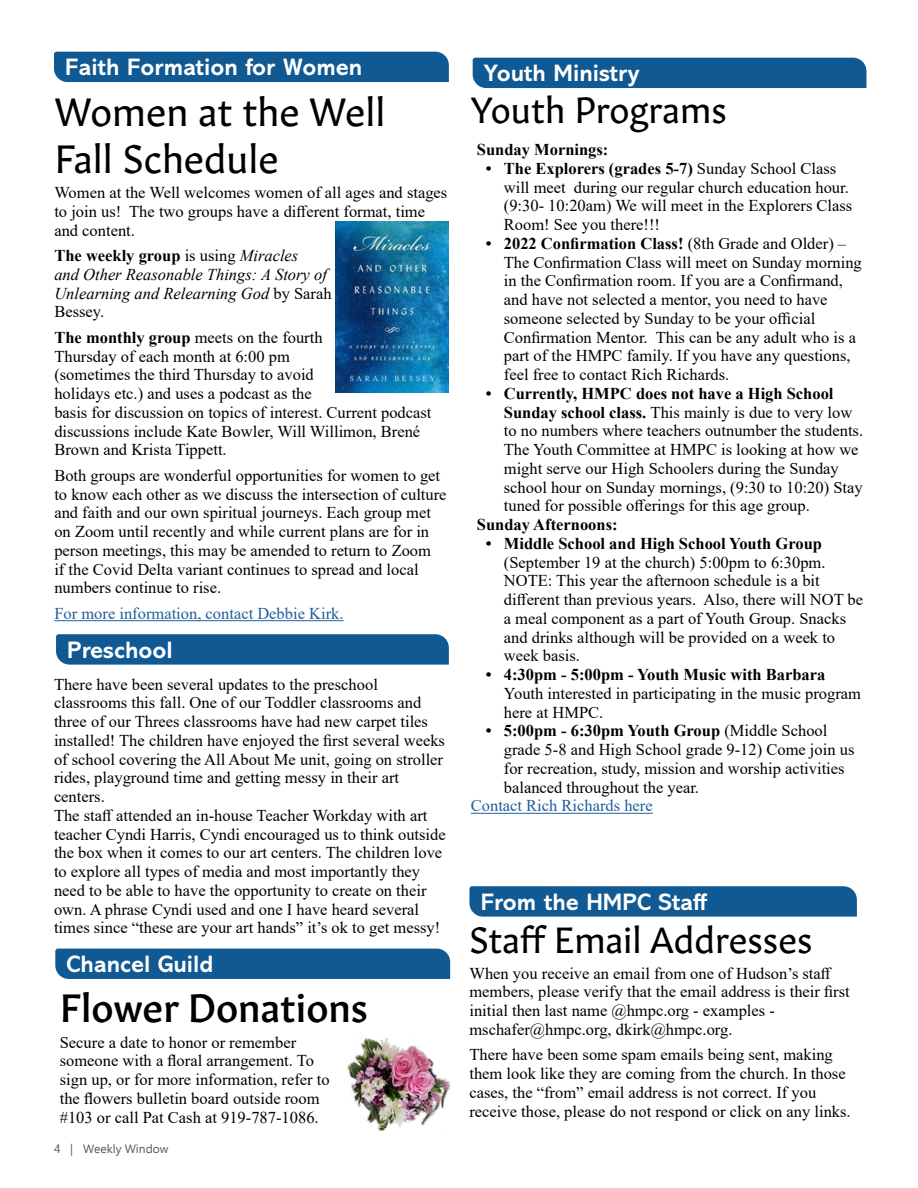
<style>
.page{position:relative;width:918px;height:1188px;background:#fff}
.page>*{position:absolute;margin:0;border:0;box-sizing:border-box;transform-origin:0 0}
.t1{font:39px/46.8px "Gitan Latn";color:#000}
.t2{font:39px "Gitan Latn Me";color:#000}
.t3{font:36px "Gitan Latn";color:#000}
.t4{font:700 24px "Abadi MT Pro";color:#fff}
.t5{font:16.5px/18.8px "Times New Roman";color:#000}
.t6{font:700 16.5px "Times New Roman";color:#000}
.t7{font:italic 16.5px/18.8px "Times New Roman";color:#000}
.t8{font:16.5px "Times New Roman";color:#215e9e}
.t9{font:12px "Ebrima";color:#58595b}
.s1{font-weight:700;font-style:normal}
.s2{font-style:normal}
.s3{font-weight:700}
</style>
<div class="page">
<div style="left:54px;top:52px;width:395px;height:30px;background:#105992"></div>
<hr style="left:54px;top:620px;width:290px;height:1px;background:#215e9e">
<img style="left:336px;top:221px;width:113px;height:171px">
<div style="left:473px;top:58px;width:393px;height:30px;background:#105992"></div>
<hr style="left:471px;top:813px;width:182px;height:1px;background:#215e9e">
<div style="left:55px;top:949px;width:395px;height:30px;background:#105992"></div>
<img style="left:347px;top:1033px;width:104px;height:99px">
<svg style="left:56px;top:634px;width:393px;height:31px;background:#165d94"></svg>
<svg style="left:469px;top:886px;width:388px;height:31px;background:#165d95"></svg>
<h3 class="t4" style="left:65px;top:53px;width:299px">Faith Formation for Women</h3>
<h1 class="t1" style="left:54px;top:85px;width:333px">Women at the Well<br>Fall Schedule</h1>
<p class="t5" style="left:54px;top:183px;width:394px">Women at the Well welcomes women of all ages and stages to join us! The two groups have a different format, time and content.</p>
<p class="t7" style="left:54px;top:246px;width:279px"><span class="s1">The weekly group</span> <span class="s2">is using</span> Miracles<br>and Other Reasonable Things: A Story of<br>Unlearning and Relearning God <span class="s2">by Sarah<br>Bessey.</span></p>
<p class="t5" style="left:54px;top:327px;width:379px"><span class="s3">The monthly group</span> meets on the fourth<br>Thursday of each month at 6:00 pm<br>(sometimes the third Thursday to avoid<br>holidays etc.) and uses a podcast as the<br>basis for discussion on topics of interest. Current podcast discussions include Kate Bowler, Will Willimon, Brené Brown and Krista Tippett.</p>
<p class="t5" style="left:54px;top:465px;width:394px">Both groups are wonderful opportunities for women to get to know each other as we discuss the intersection of culture and faith and our own spiritual journeys. Each group met on Zoom until recently and while current plans are for in person meetings, this may be amended to return to Zoom<br>if the Covid Delta variant continues to spread and local numbers continue to rise.</p>
<p class="t8" style="left:54px;top:602px;width:291px">For more information, contact Debbie Kirk.</p>
<h3 class="t4" style="left:67px;top:636px;width:107px">Preschool</h3>
<p class="t5" style="left:54px;top:674px;width:393px">There have been several updates to the preschool classrooms this fall. One of our Toddler classrooms and three of our Threes classrooms have had new carpet tiles installed! The children have enjoyed the first several weeks of school covering the All About Me unit, going on stroller rides, playground time and getting messy in their art centers.<br>The staff attended an in-house Teacher Workday with art teacher Cyndi Harris, Cyndi encouraged us to think outside the box when it comes to our art centers. The children love to explore all types of media and most importantly they need to be able to have the opportunity to create on their own. A phrase Cyndi used and one I have heard several times since “these are your art hands” it’s ok to get messy!</p>
<h3 class="t4" style="left:67px;top:950px;width:148px">Chancel Guild</h3>
<h1 class="t2" style="left:60px;top:975px;width:310px">Flower Donations</h1>
<p class="t5" style="left:60px;top:1032px;width:271px">Secure a date to honor or remember someone with a floral arrangement. To sign up, or for more information, refer to the flowers bulletin board outside room #103 or call Pat Cash at 919-787-1086.</p>
<p class="t9" style="left:54px;top:1140px;width:116px">4 | Weekly Window</p>
<h3 class="t4" style="left:484px;top:59px;width:157px">Youth Ministry</h3>
<h2 class="t3" style="left:471px;top:81px;width:258px">Youth Programs</h2>
<p class="t6" style="left:477px;top:138px;width:133px">Sunday Mornings:</p>
<p class="t5" style="left:504px;top:159px;width:350px;text-indent:-18px"><span class="s3">• The Explorers (grades 5-7)</span> Sunday School Class will meet during our regular church education hour. (9:30- 10:20am) We will meet in the Explorers Class Room! See you there!!!</p>
<p class="t5" style="left:504px;top:234px;width:359px;text-indent:-18px"><span class="s3">• 2022 Confirmation Class!</span> (8th Grade and Older) – The Confirmation Class will meet on Sunday morning in the Confirmation room. If you are a Confirmand, and have not selected a mentor, you need to have someone selected by Sunday to be your official Confirmation Mentor. This can be any adult who is a part of the HMPC family. If you have any questions, feel free to contact Rich Richards.</p>
<p class="t5" style="left:504px;top:383px;width:361px;text-indent:-18px"><span class="s3">• Currently, HMPC does not have a High School Sunday school class.</span> This mainly is due to very low to no numbers where teachers outnumber the students.<br>The Youth Committee at HMPC is looking at how we might serve our High Schoolers during the Sunday school hour on Sunday mornings, (9:30 to 10:20) Stay tuned for possible offerings for this age group.</p>
<p class="t6" style="left:477px;top:513px;width:142px">Sunday Afternoons:</p>
<p class="t6" style="left:486px;top:531px;width:338px">• Middle School and High School Youth Group</p>
<p class="t5" style="left:504px;top:552px;width:361px">(September 19 at the church) 5:00pm to 6:30pm.<br>NOTE: This year the afternoon schedule is a bit different than previous years. Also, there will NOT be a meal component as a part of Youth Group. Snacks and drinks although will be provided on a week to week basis.</p>
<p class="t6" style="left:486px;top:663px;width:341px">• 4:30pm - 5:00pm - Youth Music with Barbara</p>
<p class="t5" style="left:504px;top:683px;width:359px">Youth interested in participating in the music program here at HMPC.</p>
<p class="t5" style="left:504px;top:721px;width:352px;text-indent:-18px"><span class="s3">• 5:00pm - 6:30pm Youth Group</span> (Middle School grade 5-8 and High School grade 9-12) Come join us for recreation, study, mission and worship activities balanced throughout the year.</p>
<p class="t8" style="left:471px;top:794px;width:183px">Contact Rich Richards here</p>
<h3 class="t4" style="left:481px;top:888px;width:228px">From the HMPC Staff</h3>
<h2 class="t3" style="left:469px;top:911px;width:345px">Staff Email Addresses</h2>
<p class="t5" style="left:469px;top:963px;width:382px">When you receive an email from one of Hudson’s staff members, please verify that the email address is their first initial then last name @hmpc.org - examples - mschafer@hmpc.org, dkirk@hmpc.org.</p>
<p class="t5" style="left:469px;top:1045px;width:383px">There have been some spam emails being sent, making them look like they are coming from the church. In those cases, the “from” email address is not correct. If you receive those, please do not respond or click on any links.</p>
</div>
